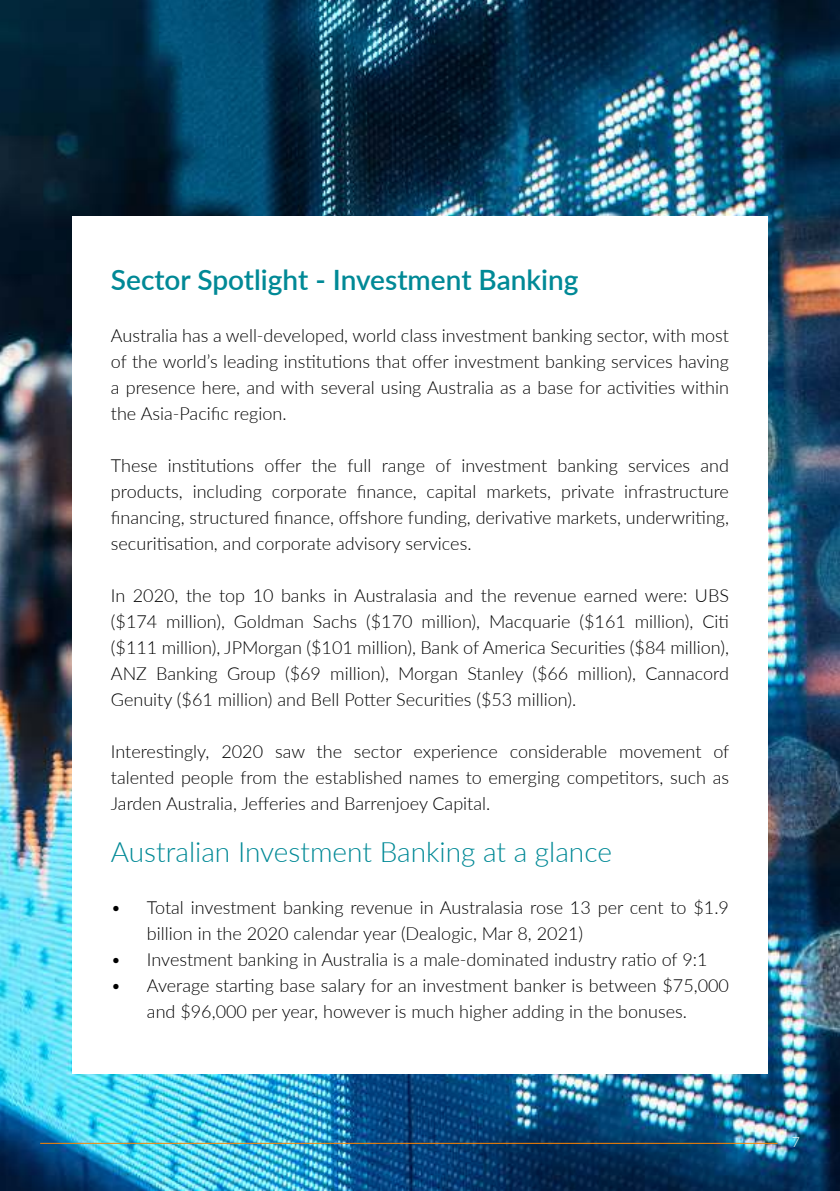
<style>
.page{position:relative;width:840px;height:1191px;background:#fff}
.page>*{position:absolute;margin:0;border:0;box-sizing:border-box;transform-origin:0 0}
.t1{font:300 28px "Lato";color:#008996}
.t2{font:600 28px "Lato";color:#008996}
.t3{font:300 18px/26px "Lato";color:#000;text-align:justify}
.t4{font:300 14px "Lato";color:#fff}
</style>
<div class="page">
<img style="left:0;top:0;width:839px;height:1191px">
<div style="left:72px;top:216px;width:695px;height:858px;background:#fff"></div>
<hr style="left:40px;top:1142px;width:737px;height:1px;background:#ff8400">
<h1 class="t2" style="left:111px;top:259px;width:469px">Sector Spotlight - Investment Banking</h1>
<p class="t3" style="left:111px;top:321px;width:619px">Australia has a well-developed, world class investment banking sector, with most of the world’s leading institutions that offer investment banking services having a presence here, and with several using Australia as a base for activities within the Asia-Pacific region.</p>
<p class="t3" style="left:111px;top:451px;width:619px">These institutions offer the full range of investment banking services and products, including corporate finance, capital markets, private infrastructure financing, structured finance, offshore funding, derivative markets, underwriting, securitisation, and corporate advisory services.</p>
<p class="t3" style="left:111px;top:581px;width:619px">In 2020, the top 10 banks in Australasia and the revenue earned were: UBS ($174 million), Goldman Sachs ($170 million), Macquarie ($161 million), Citi ($111 million), JPMorgan ($101 million), Bank of America Securities ($84 million), ANZ Banking Group ($69 million), Morgan Stanley ($66 million), Cannacord Genuity ($61 million) and Bell Potter Securities ($53 million).</p>
<p class="t3" style="left:111px;top:737px;width:619px">Interestingly, 2020 saw the sector experience considerable movement of talented people from the established names to emerging competitors, such as Jarden Australia, Jefferies and Barrenjoey Capital.</p>
<h1 class="t1" style="left:111px;top:832px;width:502px">Australian Investment Banking at a glance</h1>
<p class="t3" style="left:147px;top:894px;width:583px;text-indent:-36px">• Total investment banking revenue in Australasia rose 13 per cent to $1.9 billion in the 2020 calendar year (Dealogic, Mar 8, 2021)</p>
<p class="t3" style="left:111px;top:946px;width:598px">• Investment banking in Australia is a male-dominated industry ratio of 9:1</p>
<p class="t3" style="left:111px;top:972px;width:619px;text-align:center">• Average starting base salary for an investment banker is between $75,000 and $96,000 per year, however is much higher adding in the bonuses.</p>
<p class="t4" style="left:791px;top:1132px;width:10px">7</p>
</div>
